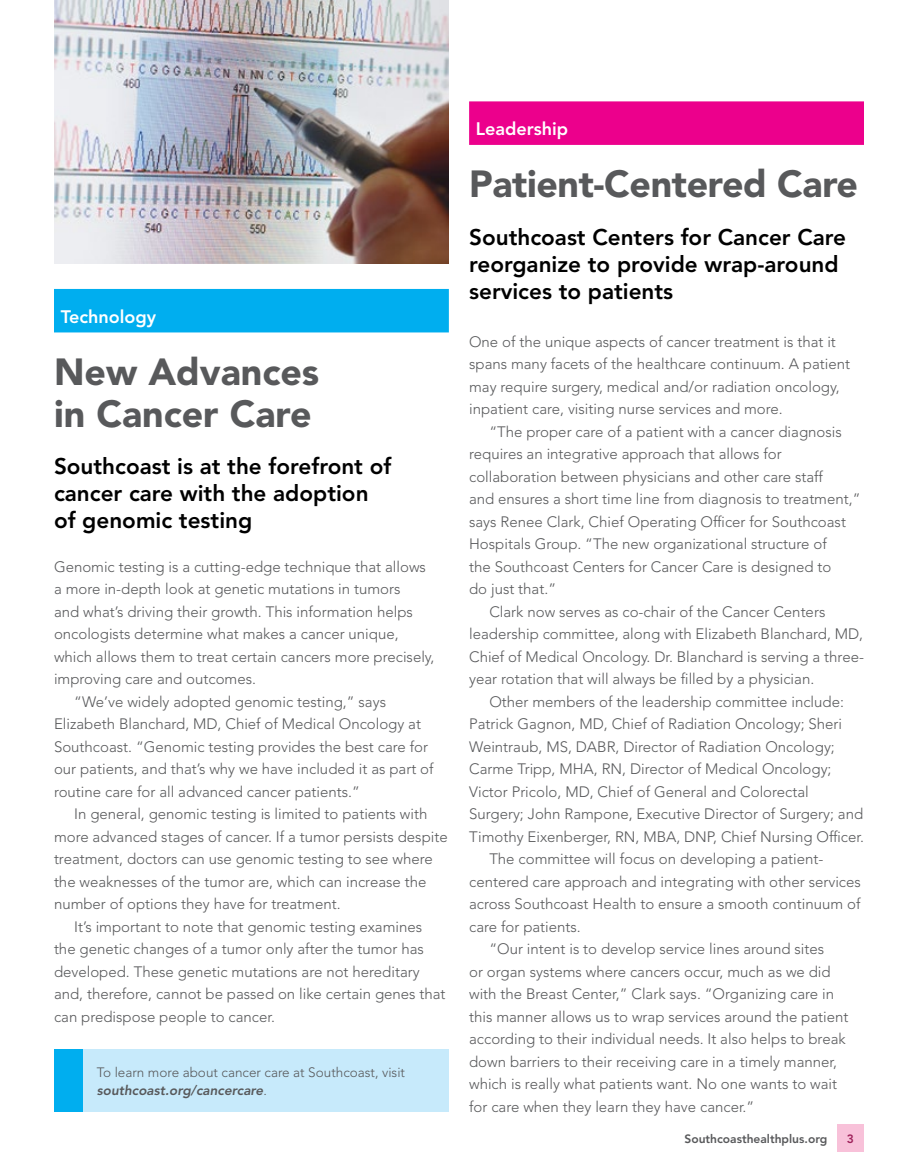
<style>
.page{position:relative;width:918px;height:1175px;background:#fff}
.page>*{position:absolute;margin:0;border:0;box-sizing:border-box;transform-origin:0 0}
.t1{font:900 37.5px/42px "Avenir LT Std";letter-spacing:-.005em;color:#58595b}
.t2{font:800 22.5px/27px "Avenir LT Std";color:#000}
.t3{font:800 18px "Avenir LT Std";color:#fff}
.t4{font:300 15px/22.5px "Avenir LT Std";color:#58595b}
.t5{font:300 13.5px/18px "Avenir LT Std";color:#58595b}
.t6{font:800 12px "Avenir LT Std";color:#58595b}
.t7{font:800 12px "Avenir LT Std";color:#9e215a}
.s1{font-weight:800;font-style:italic}
</style>
<div class="page">
<div style="left:54px;top:289px;width:395px;height:43px;background:#00aeef"></div>
<div style="left:82px;top:1049px;width:367px;height:63px;background:#c7eafb"></div>
<div style="left:54px;top:1049px;width:28px;height:63px;background:#00aeef"></div>
<div style="left:469px;top:101px;width:395px;height:44px;background:#ec008c"></div>
<img style="left:54px;top:0;width:395px;height:264px">
<div style="left:837px;top:1125px;width:27px;height:27px;background:#f8c1d9"></div>
<p class="t3" style="left:61px;top:306px;width:97px">Technology</p>
<h1 class="t1" style="left:54px;top:351px;width:267px">New Advances in Cancer Care</h1>
<h2 class="t2" style="left:54px;top:453px;width:339px">Southcoast is at the forefront of cancer care with the adoption of genomic testing</h2>
<p class="t4" style="left:54px;top:555px;width:374px">Genomic testing is a cutting-edge technique that allows</p>
<p class="t4" style="left:54px;top:578px;width:348px">a more in-depth look at genetic mutations in tumors</p>
<p class="t4" style="left:54px;top:600px;width:361px">and what’s driving their growth. This information helps</p>
<p class="t4" style="left:54px;top:623px;width:346px">oncologists determine what makes a cancer unique,</p>
<p class="t4" style="left:54px;top:645px;width:382px">which allows them to treat certain cancers more precisely,</p>
<p class="t4" style="left:54px;top:668px;width:204px">improving care and outcomes.</p>
<p class="t4" style="left:74px;top:690px;width:313px">“We’ve widely adopted genomic testing,” says</p>
<p class="t4" style="left:54px;top:713px;width:369px">Elizabeth Blanchard, MD, Chief of Medical Oncology at</p>
<p class="t4" style="left:54px;top:735px;width:376px">Southcoast. “Genomic testing provides the best care for</p>
<p class="t4" style="left:54px;top:758px;width:381px">our patients, and that’s why we have included it as part of</p>
<p class="t4" style="left:54px;top:780px;width:307px">routine care for all advanced cancer patients.”</p>
<p class="t4" style="left:74px;top:803px;width:355px">In general, genomic testing is limited to patients with</p>
<p class="t4" style="left:54px;top:825px;width:395px">more advanced stages of cancer. If a tumor persists despite</p>
<p class="t4" style="left:54px;top:848px;width:380px">treatment, doctors can use genomic testing to see where</p>
<p class="t4" style="left:54px;top:870px;width:374px">the weaknesses of the tumor are, which can increase the</p>
<p class="t4" style="left:54px;top:893px;width:288px">number of options they have for treatment.</p>
<p class="t4" style="left:74px;top:915px;width:349px">It’s important to note that genomic testing examines</p>
<p class="t4" style="left:54px;top:938px;width:371px">the genetic changes of a tumor only after the tumor has</p>
<p class="t4" style="left:54px;top:960px;width:367px">developed. These genetic mutations are not hereditary</p>
<p class="t4" style="left:54px;top:983px;width:393px">and, therefore, cannot be passed on like certain genes that</p>
<p class="t4" style="left:54px;top:1005px;width:222px">can predispose people to cancer.</p>
<p class="t5" style="left:97px;top:1063px;width:310px">To learn more about cancer care at Southcoast, visit <span class="s1">southcoast.org/cancercare</span>.</p>
<p class="t3" style="left:476px;top:118px;width:94px">Leadership</p>
<h1 class="t1" style="left:469px;top:163px;width:390px">Patient-Centered Care</h1>
<h2 class="t2" style="left:469px;top:223px;width:378px">Southcoast Centers for Cancer Care reorganize to provide wrap-around services to patients</h2>
<p class="t4" style="left:469px;top:330px;width:383px">One of the unique aspects of cancer treatment is that it spans many facets of the healthcare continuum. A patient may require surgery, medical and/or radiation oncology, inpatient care, visiting nurse services and more.</p>
<p class="t4" style="left:489px;top:420px;width:354px">“The proper care of a patient with a cancer diagnosis</p>
<p class="t4" style="left:469px;top:443px;width:314px">requires an integrative approach that allows for</p>
<p class="t4" style="left:469px;top:465px;width:355px">collaboration between physicians and other care staff</p>
<p class="t4" style="left:469px;top:488px;width:393px">and ensures a short time line from diagnosis to treatment,”</p>
<p class="t4" style="left:469px;top:510px;width:378px">says Renee Clark, Chief Operating Officer for Southcoast</p>
<p class="t4" style="left:469px;top:533px;width:359px">Hospitals Group. “The new organizational structure of</p>
<p class="t4" style="left:469px;top:555px;width:364px">the Southcoast Centers for Cancer Care is designed to</p>
<p class="t4" style="left:469px;top:578px;width:89px">do just that.”</p>
<p class="t4" style="left:489px;top:600px;width:338px">Clark now serves as co-chair of the Cancer Centers</p>
<p class="t4" style="left:469px;top:623px;width:396px">leadership committee, along with Elizabeth Blanchard, MD,</p>
<p class="t4" style="left:469px;top:645px;width:396px">Chief of Medical Oncology. Dr. Blanchard is serving a three-</p>
<p class="t4" style="left:469px;top:668px;width:347px">year rotation that will always be filled by a physician.</p>
<p class="t4" style="left:489px;top:690px;width:356px">Other members of the leadership committee include:</p>
<p class="t4" style="left:469px;top:713px;width:374px">Patrick Gagnon, MD, Chief of Radiation Oncology; Sheri</p>
<p class="t4" style="left:469px;top:735px;width:367px">Weintraub, MS, DABR, Director of Radiation Oncology;</p>
<p class="t4" style="left:469px;top:758px;width:364px">Carme Tripp, MHA, RN, Director of Medical Oncology;</p>
<p class="t4" style="left:469px;top:780px;width:341px">Victor Pricolo, MD, Chief of General and Colorectal</p>
<p class="t4" style="left:469px;top:803px;width:396px">Surgery; John Rampone, Executive Director of Surgery; and</p>
<p class="t4" style="left:469px;top:825px;width:396px">Timothy Eixenberger, RN, MBA, DNP, Chief Nursing Officer.</p>
<p class="t4" style="left:489px;top:848px;width:336px">The committee will focus on developing a patient-</p>
<p class="t4" style="left:469px;top:870px;width:393px">centered care approach and integrating with other services</p>
<p class="t4" style="left:469px;top:893px;width:393px">across Southcoast Health to ensure a smooth continuum of</p>
<p class="t4" style="left:469px;top:915px;width:113px">care for patients.</p>
<p class="t4" style="left:489px;top:938px;width:336px">“Our intent is to develop service lines around sites</p>
<p class="t4" style="left:469px;top:960px;width:363px">or organ systems where cancers occur, much as we did</p>
<p class="t4" style="left:469px;top:983px;width:366px">with the Breast Center,” Clark says. “Organizing care in</p>
<p class="t4" style="left:469px;top:1005px;width:381px">this manner allows us to wrap services around the patient</p>
<p class="t4" style="left:469px;top:1028px;width:378px">according to their individual needs. It also helps to break</p>
<p class="t4" style="left:469px;top:1050px;width:369px">down barriers to their receiving care in a timely manner,</p>
<p class="t4" style="left:469px;top:1073px;width:369px">which is really what patients want. No one wants to wait</p>
<p class="t4" style="left:469px;top:1095px;width:287px">for care when they learn they have cancer.”</p>
<p class="t6" style="left:685px;top:1131px;width:144px">Southcoasthealthplus.org</p>
<p class="t7" style="left:847px;top:1131px;width:9px">3</p>
</div>
